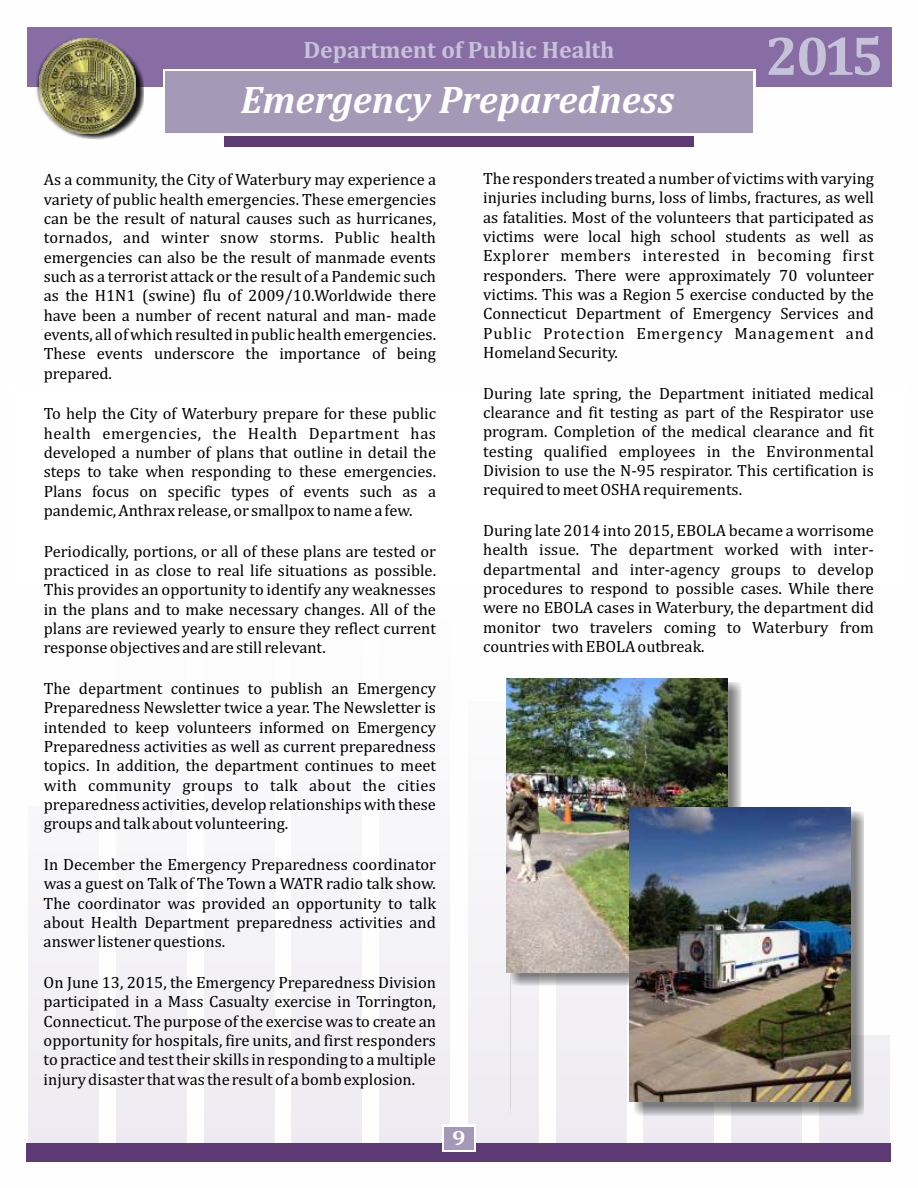
<style>
.page{position:relative;width:918px;height:1188px;background:#fff}
.page>*{position:absolute;margin:0;border:0;box-sizing:border-box;transform-origin:0 0}
.t1{font:700 55.5px "Cambria";color:#c5c2d9}
.t2{font:italic 700 39px "Cambria";color:#fefefe}
.t3{font:700 24px "Cambria";letter-spacing:-.005em;color:#c5c2d9}
.t4{font:700 21px "Cambria";color:#fefefe;scale:1.09 1}
.t5{font:16.5px/19.4px "Cambria";color:#000;text-align:justify}
</style>
<div class="page">
<div style="left:11px;top:386px;width:896px;height:788px;background:linear-gradient(to bottom,#fff,#f3f2f6)"></div>
<div style="left:27px;top:1143px;width:864px;height:18px;background:#5e3a75"></div>
<div style="left:442px;top:1125px;width:34px;height:27px;background:#fefefe"></div>
<div style="left:444px;top:1127px;width:30px;height:23px;background:#a499b7"></div>
<div style="left:224px;top:128px;width:470px;height:18px;background:#5e3a75"></div>
<div style="left:27px;top:27px;width:864px;height:59px;background:#886da5"></div>
<svg style="left:37px;top:63px;width:107px;height:77px"></svg>
<img style="left:39px;top:38px;width:97px;height:95px">
<svg style="left:163px;top:69px;width:592px;height:67px;fill:#fefefe"></svg>
<div style="left:165px;top:72px;width:588px;height:61px;background:#a499b7"></div>
<div style="left:511px;top:683px;width:353px;height:433px;background:#000;opacity:.49"></div>
<img style="left:507px;top:678px;width:220px;height:294px">
<img style="left:630px;top:808px;width:220px;height:294px">
<h3 class="t3" style="left:303px;top:39px;width:313px">Department of Public Health</h3>
<h1 class="t1" style="left:766px;top:32px;width:119px">2015</h1>
<h2 class="t2" style="left:241px;top:83px;width:435px">Emergency Preparedness</h2>
<p class="t5" style="left:44px;top:171px;width:394px">As a community, the City of Waterbury may experience a variety of public health emergencies. These emergencies can be the result of natural causes such as hurricanes, tornados, and winter snow storms. Public health emergencies can also be the result of manmade events such as a terrorist attack or the result of a Pandemic such as the H1N1 (swine) flu of 2009/10.Worldwide there have been a number of recent natural and man- made events, all of which resulted in public health emergencies.<br>These events underscore the importance of being prepared.</p>
<p class="t5" style="left:44px;top:405px;width:394px">To help the City of Waterbury prepare for these public health emergencies, the Health Department has developed a number of plans that outline in detail the steps to take when responding to these emergencies.<br>Plans focus on specific types of events such as a pandemic, Anthrax release, or smallpox to name a few.</p>
<p class="t5" style="left:44px;top:542px;width:394px">Periodically, portions, or all of these plans are tested or practiced in as close to real life situations as possible.<br>This provides an opportunity to identify any weaknesses in the plans and to make necessary changes. All of the plans are reviewed yearly to ensure they reflect current response objectives and are still relevant.</p>
<p class="t5" style="left:44px;top:680px;width:394px">The department continues to publish an Emergency Preparedness Newsletter twice a year. The Newsletter is intended to keep volunteers informed on Emergency Preparedness activities as well as current preparedness topics. In addition, the department continues to meet with community groups to talk about the cities preparedness activities, develop relationships with these groups and talk about volunteering.</p>
<p class="t5" style="left:44px;top:856px;width:394px">In December the Emergency Preparedness coordinator was a guest on Talk of The Town a WATR radio talk show.<br>The coordinator was provided an opportunity to talk about Health Department preparedness activities and answer listener questions.</p>
<p class="t5" style="left:44px;top:974px;width:394px">On June 13, 2015, the Emergency Preparedness Division participated in a Mass Casualty exercise in Torrington, Connecticut. The purpose of the exercise was to create an opportunity for hospitals, fire units, and first responders to practice and test their skills in responding to a multiple injury disaster that was the result of a bomb explosion.</p>
<p class="t4" style="left:452px;top:1129px;width:14px">9</p>
<p class="t5" style="left:483px;top:170px;width:392px">The responders treated a number of victims with varying injuries including burns, loss of limbs, fractures, as well as fatalities. Most of the volunteers that participated as victims were local high school students as well as Explorer members interested in becoming first responders. There were approximately 70 volunteer victims. This was a Region 5 exercise conducted by the Connecticut Department of Emergency Services and Public Protection Emergency Management and Homeland Security.</p>
<p class="t5" style="left:483px;top:384px;width:392px">During late spring, the Department initiated medical clearance and fit testing as part of the Respirator use program. Completion of the medical clearance and fit testing qualified employees in the Environmental Division to use the N-95 respirator. This certification is required to meet OSHA requirements.</p>
<p class="t5" style="left:483px;top:522px;width:392px">During late 2014 into 2015, EBOLA became a worrisome health issue. The department worked with inter&shy;departmental and inter-agency groups to develop procedures to respond to possible cases. While there were no EBOLA cases in Waterbury, the department did monitor two travelers coming to Waterbury from countries with EBOLA outbreak.</p>
</div>
